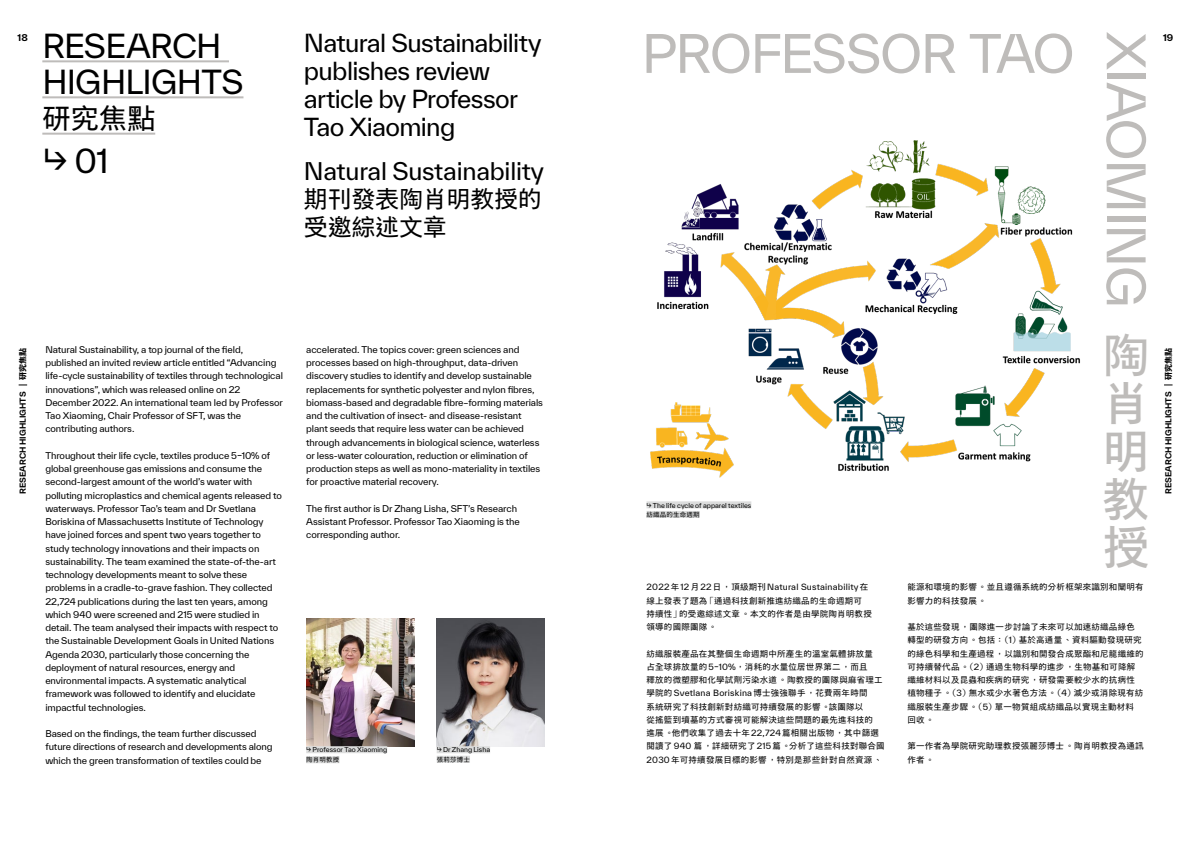
<style>
.page{position:relative;width:1191px;height:842px;background:#fff}
.page>*{position:absolute;margin:0;border:0;box-sizing:border-box;transform-origin:0 0}
.t1{font:51.1px "TWK Everett";letter-spacing:-.035em;color:#bebcba}
.t2{font:47px/48px "M Xiang He Hei TC";color:#bebcba;text-align:justify}
.t3{font:32px/36px "TWK Everett";letter-spacing:-.025em;color:#000}
.t4{font:28.5px "M Xiang He Hei TC";color:#000}
.t5{font:24px/28px "TWK Everett";letter-spacing:-.025em;color:#000}
.t6{font:24px/28px "M Xiang He Hei TC";letter-spacing:-.01em;color:#000}
.t7{font:23.5px "TWK Everett";letter-spacing:-.01em;color:#000}
.t8{font:9px/13.2px "TWK Everett";letter-spacing:-.01em;color:#000}
.t9{font:700 9px "TWK Everett";color:#000}
.t10{font:8.5px/13.2px "M Xiang He Hei TC";letter-spacing:.025em;color:#000}
.t11{font:8.3px "TWK Everett";letter-spacing:.025em;color:#000}
.t12{font:700 8px "TWK Everett";letter-spacing:.005em;color:#000}
.t13{font:800 8px "M Xiang He Hei TC";color:#000}
.t14{font:6.5px "TWK Everett";color:#000}
.t15{font:6.5px "M Xiang He Hei TC";letter-spacing:.025em;color:#000}
.s1{font-family:"TWK Everett";font-size:8.3px}
.s2{font-family:"M Xiang He Hei TC";font-size:8.5px}
</style>
<div class="page">
<img style="left:650px;top:140px;width:430px;height:338px">
<img style="left:306px;top:619px;width:108px;height:127px">
<div style="left:306px;top:746px;width:81px;height:7px;background:#dcdddd"></div>
<div style="left:306px;top:756px;width:33px;height:7px;background:#dcdddd"></div>
<img style="left:437px;top:619px;width:107px;height:127px">
<div style="left:437px;top:746px;width:53px;height:7px;background:#dcdddd"></div>
<div style="left:646px;top:501px;width:105px;height:7px;background:#dcdddd"></div>
<div style="left:437px;top:756px;width:33px;height:7px;background:#dcdddd"></div>
<div style="left:646px;top:511px;width:54px;height:7px;background:#dcdddd"></div>
<hr style="left:42px;top:60px;width:187px;height:2px;background:#bebcba">
<hr style="left:42px;top:96px;width:201px;height:2px;background:#bebcba">
<hr style="left:42px;top:133px;width:113px;height:2px;background:#bebcba">
<h1 class="t1" style="left:1161px;top:32px;width:278px;rotate:90deg">XIAOMING</h1>
<h2 class="t2" style="left:1102px;top:329px;width:48px">陶肖明教授</h2>
<h1 class="t1" style="left:641px;top:18px;width:434px">PROFESSOR TAO</h1>
<h3 class="t3" style="left:42px;top:28px;width:203px">RESEARCH<br>HIGHLIGHTS</h3>
<h3 class="t5" style="left:304px;top:29px;width:239px">Natural Sustainability publishes review article by Professor<br>Tao Xiaoming</h3>
<p class="t9" style="left:18px;top:31px;width:12px">18</p>
<p class="t9" style="left:1163px;top:31px;width:12px">19</p>
<h3 class="t4" style="left:42px;top:96px;width:115px">研究焦點</h3>
<h3 class="t3" style="left:42px;top:143px;width:68px">↳ 01</h3>
<h3 class="t7" style="left:304px;top:155px;width:241px">Natural Sustainability</h3>
<h3 class="t6" style="left:304px;top:184px;width:239px">期刊發表陶肖明教授的受邀綜述文章</h3>
<p class="t8" style="left:45px;top:343px;width:239px">Natural Sustainability, a top journal of the field, published an invited review article entitled “Advancing life-cycle sustainability of textiles through technological innovations”, which was released online on 22<br>December 2022. An international team led by Professor Tao Xiaoming, Chair Professor of SFT, was the contributing authors.</p>
<p class="t8" style="left:45px;top:449px;width:238px">Throughout their life cycle, textiles produce 5–10% of global greenhouse gas emissions and consume the second-largest amount of the world’s water with polluting microplastics and chemical agents released to waterways. Professor Tao’s team and Dr Svetlana Boriskina of Massachusetts Institute of Technology have joined forces and spent two years together to study technology innovations and their impacts on sustainability. The team examined the state-of-the-art technology developments meant to solve these problems in a cradle-to-grave fashion. They collected 22,724 publications during the last ten years, among which 940 were screened and 215 were studied in detail. The team analysed their impacts with respect to the Sustainable Development Goals in United Nations Agenda 2030, particularly those concerning the deployment of natural resources, energy and environmental impacts. A systematic analytical framework was followed to identify and elucidate impactful technologies.</p>
<p class="t8" style="left:45px;top:727px;width:229px">Based on the findings, the team further discussed future directions of research and developments along which the green transformation of textiles could be</p>
<p class="t8" style="left:306px;top:343px;width:238px">accelerated. The topics cover: green sciences and processes based on high-throughput, data-driven discovery studies to identify and develop sustainable replacements for synthetic polyester and nylon fibres, biomass-based and degradable fibre–forming materials and the cultivation of insect- and disease-resistant plant seeds that require less water can be achieved through advancements in biological science, waterless or less-water colouration, reduction or elimination of production steps as well as mono-materiality in textiles for proactive material recovery.</p>
<p class="t8" style="left:306px;top:502px;width:215px">The first author is Dr Zhang Lisha, SFT’s Research<br>Assistant Professor. Professor Tao Xiaoming is the corresponding author.</p>
<p class="t13" style="left:17px;top:380px;width:33px;rotate:-90deg">研究焦點</p>
<p class="t13" style="left:1162px;top:380px;width:33px;rotate:-90deg">研究焦點</p>
<p class="t12" style="left:17px;top:494px;width:104px;rotate:-90deg">RESEARCH HIGHLIGHTS</p>
<p class="t12" style="left:1162px;top:494px;width:104px;rotate:-90deg">RESEARCH HIGHLIGHTS</p>
<p class="t14" style="left:646px;top:501px;width:106px">↳ The life cycle of apparel textiles</p>
<p class="t15" style="left:646px;top:510px;width:55px">紡織品的生命週期</p>
<p class="t10" style="left:907px;top:580px;width:238px">能源和環境的影響。並且遵循系統的分析框架來識別和闡明有影響力的科技發展。</p>
<p class="t10" style="left:907px;top:620px;width:238px">基於這些發現，團隊進一步討論了未來可以加速紡織品綠色轉型的研發方向。包括：（<span class="s1">1</span>）基於高通量、資料驅動發現研究的綠色科學和生產過程，以識別和開發合成聚酯和尼龍纖維的可持續替代品。（<span class="s1">2</span>）通過生物科學的進步，生物基和可降解纖維材料以及昆蟲和疾病的研究，研發需要較少水的抗病性植物種子。（<span class="s1">3</span>）無水或少水著色方法。（<span class="s1">4</span>）減少或消除現有紡織服裝生產步驟。（<span class="s1">5</span>）單一物質組成紡織品以實現主動材料回收。</p>
<p class="t10" style="left:907px;top:739px;width:238px">第一作者為學院研究助理教授張麗莎博士。陶肖明教授為通訊作者。</p>
<p class="t11" style="left:646px;top:581px;width:223px">2022<span class="s2">年</span>12<span class="s2">月</span>22<span class="s2">日，頂級期刊</span>Natural Sustainability<span class="s2">在</span></p>
<p class="t10" style="left:646px;top:593px;width:227px">線上發表了題為「通過科技創新推進紡織品的生命週期可持續性」的受邀綜述文章。本文的作者是由學院陶肖明教授領導的國際團隊。</p>
<p class="t10" style="left:646px;top:646px;width:238px">紡織服裝產品在其整個生命週期中所產生的溫室氣體排放量占全球排放量的<span class="s1">5–10%</span>，消耗的水量位居世界第二，而且<br>釋放的微塑膠和化學試劑污染水道。陶教授的團隊與麻省理工</p>
<p class="t11" style="left:646px;top:687px;width:222px"><span class="s2">學院的</span>Svetlana Boriskina<span class="s2">博士強強聯手，花費兩年時間</span></p>
<p class="t10" style="left:646px;top:699px;width:240px">系統研究了科技創新對紡織可持續發展的影響。該團隊以<br>從搖籃到墳墓的方式審視可能解決這些問題的最先進科技的<br>進展。他們收集了過去十年<span class="s1">22,724</span>篇相關出版物，其中篩選閱讀了<span class="s1">940</span> 篇，詳細研究了<span class="s1">215</span>篇。分析了這些科技對聯合國<br><span class="s1">2030</span>年可持續發展目標的影響，特別是那些針對自然資源、</p>
<p class="t14" style="left:306px;top:745px;width:82px">↳ Professor Tao Xiaoming</p>
<p class="t15" style="left:306px;top:755px;width:35px">陶肖明教授</p>
<p class="t14" style="left:437px;top:745px;width:55px">↳ Dr Zhang Lisha</p>
<p class="t15" style="left:437px;top:754px;width:35px">張莉莎博士</p>
</div>
